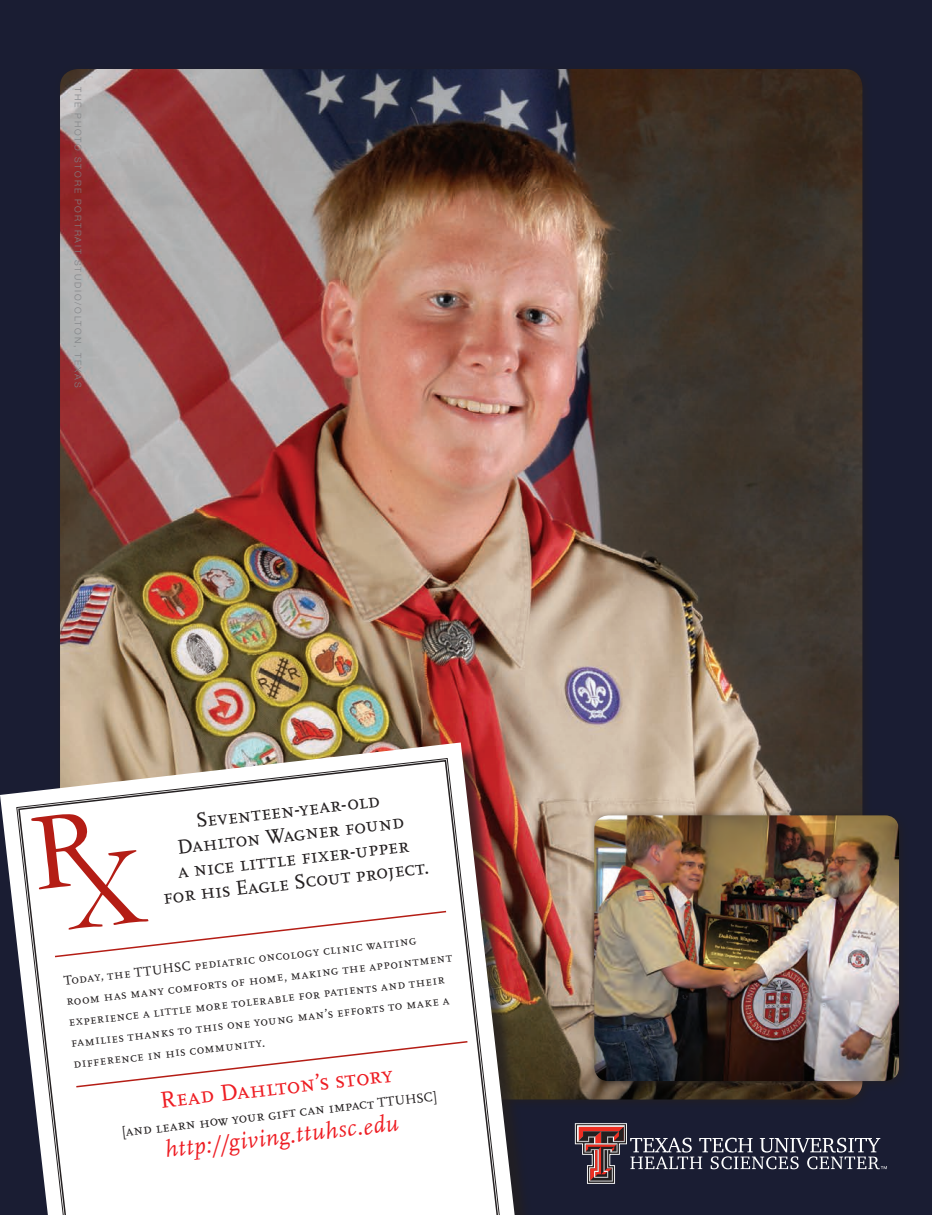
<style>
.page{position:relative;width:932px;height:1215px;background:#1a1d33}
.page>*{position:absolute;margin:0;border:0;box-sizing:border-box;transform-origin:0 0}
.t1{font:italic 24px "Scala";color:#ee1d23}
.t2{font:24px "Scala Caps";color:#ee1d23}
.t3{font:21px/24px "Scala Caps";color:#231f20;text-align:center}
.t4{font:15px "Scala Caps";color:#231f20}
.t5{font:13.5px/21.1px "Scala Caps";color:#231f20}
.Photo_CREDIT{font:300 9px "Helvetica Neue LT Std";letter-spacing:.2em;color:#808285}
.s1{font-size:13.5px}
</style>
<div class="page">
<div style="left:54px;top:63px;width:818px;height:1047px;background:#1b1d30"></div>
<img style="left:60px;top:69px;width:802px;height:1031px">
<div style="left:3px;top:745px;width:537px;height:470px;background:#231f20;opacity:.75"></div>
<img style="left:0;top:743px;width:514px;height:472px">
<svg style="left:17px;top:759px;width:488px;height:456px"></svg>
<div style="left:31px;top:814px;width:417px;height:144px;background:#fff"></div>
<div style="left:75px;top:1004px;width:394px;height:211px;background:#fff"></div>
<svg style="left:574px;top:1122px;width:312px;height:63px;background:#3e3c4d"></svg>
<div style="left:588px;top:809px;width:321px;height:282px;background:#231f20;opacity:.75"></div>
<img style="left:594px;top:815px;width:305px;height:266px">
<p class="Photo_CREDIT" style="left:84px;top:87px;width:302px;rotate:90deg">THE PHOTO STORE PORTRAIT STUDIO/OLTON, TEXAS</p>
<p class="t3" style="left:154px;top:813px;width:269px;rotate:-6deg">Seventeen-year-old<br>Dahlton Wagner found<br>a nice little fixer-upper for his Eagle Scout project.</p>
<p class="t5" style="left:63px;top:968px;width:389px;rotate:-6deg">Today, the TTUHSC pediatric oncology clinic waiting room has many comforts of home, making the appointment experience a little more tolerable for patients and their families thanks to this one young man’s efforts to make a difference in his community.</p>
<p class="t2" style="left:159px;top:1086px;width:235px;rotate:-6deg">Read Dahlton’s story</p>
<p class="t4" style="left:121px;top:1122px;width:317px;rotate:-6deg">[and learn how your gift can impact <span class="s1">TTUHSC</span>]</p>
<p class="t1" style="left:164px;top:1136px;width:236px;rotate:-6deg">http://giving.ttuhsc.edu</p>
</div>
